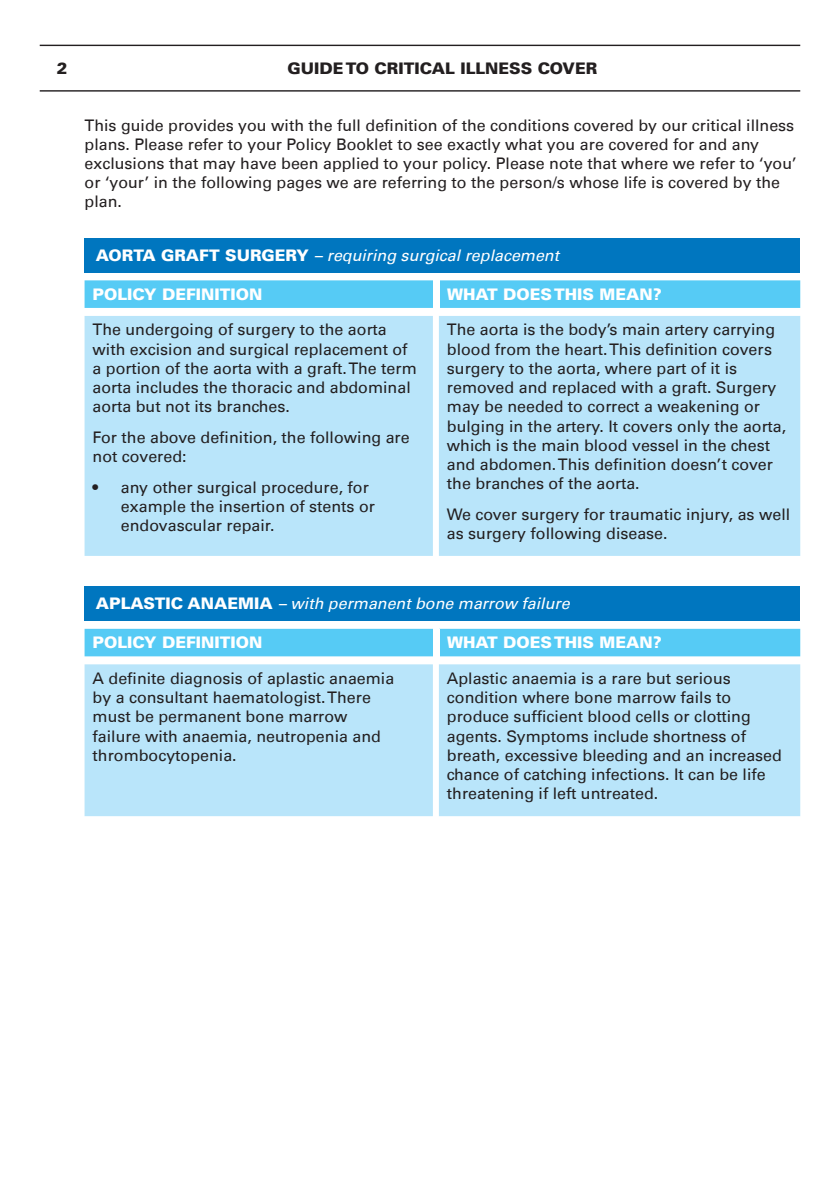
<style>
.page{position:relative;width:840px;height:1191px;background:#fff}
.page>*{position:absolute;margin:0;border:0;box-sizing:border-box;transform-origin:0 0}
.Body_Text{font:16px/19.2px "Univers LT";color:#231f20}
.Body_Text-2{font:italic 16px "Univers LT";color:#fff}
.Body_Text-3{font:900 16px "Univers LT";color:#fff}
.t1{font:900 16px "Univers LT";color:#231f20}
.s1{font-weight:900;font-style:normal}
</style>
<div class="page">
<hr style="left:40px;top:45px;width:759px;height:1px;background:#231f20">
<hr style="left:40px;top:90px;width:759px;height:2px;background:#231f20">
<div style="left:84px;top:238px;width:715px;height:34px;background:#0076bf"></div>
<svg style="left:84px;top:280px;width:715px;height:28px;background:#59cbf5"></svg>
<div style="left:433px;top:280px;width:6px;height:28px;background:#fff"></div>
<div style="left:84px;top:316px;width:715px;height:240px;background:#b9e5fa"></div>
<div style="left:84px;top:586px;width:715px;height:35px;background:#0076bf"></div>
<div style="left:84px;top:629px;width:715px;height:27px;background:#56cbf5"></div>
<div style="left:433px;top:629px;width:6px;height:27px;background:#fff"></div>
<div style="left:84px;top:664px;width:715px;height:152px;background:#b9e5fa"></div>
<p class="t1" style="left:57px;top:58px;width:12px">2</p>
<p class="t1" style="left:287px;top:58px;width:311px">GUIDE TO CRITICAL ILLNESS COVER</p>
<p class="Body_Text" style="left:84px;top:115px;width:713px">This guide provides you with the full definition of the conditions covered by our critical illness plans. Please refer to your Policy Booklet to see exactly what you are covered for and any exclusions that may have been applied to your policy. Please note that where we refer to ‘you’ or ‘your’ in the following pages we are referring to the person/s whose life is covered by the plan.</p>
<p class="Body_Text-2" style="left:96px;top:246px;width:464px"><span class="s1">AORTA GRAFT SURGERY</span> – requiring surgical replacement</p>
<p class="Body_Text-3" style="left:92px;top:284px;width:171px">POLICY DEFINITION</p>
<p class="Body_Text-3" style="left:447px;top:284px;width:216px">WHAT DOES THIS MEAN?</p>
<p class="Body_Text" style="left:92px;top:320px;width:325px">The undergoing of surgery to the aorta with excision and surgical replacement of a portion of the aorta with a graft. The term aorta includes the thoracic and abdominal aorta but not its branches.</p>
<p class="Body_Text" style="left:92px;top:428px;width:318px">For the above definition, the following are not covered:</p>
<p class="Body_Text" style="left:121px;top:477px;width:255px;text-indent:-28px">• any other surgical procedure, for example the insertion of stents or endovascular repair.</p>
<p class="Body_Text" style="left:446px;top:320px;width:340px">The aorta is the body’s main artery carrying blood from the heart. This definition covers surgery to the aorta, where part of it is removed and replaced with a graft. Surgery may be needed to correct a weakening or bulging in the artery. It covers only the aorta, which is the main blood vessel in the chest and abdomen. This definition doesn’t cover the branches of the aorta.</p>
<p class="Body_Text" style="left:446px;top:504px;width:344px">We cover surgery for traumatic injury, as well as surgery following disease.</p>
<p class="Body_Text-2" style="left:96px;top:594px;width:475px"><span class="s1">APLASTIC ANAEMIA</span> – with permanent bone marrow failure</p>
<p class="Body_Text-3" style="left:92px;top:632px;width:171px">POLICY DEFINITION</p>
<p class="Body_Text-3" style="left:447px;top:632px;width:216px">WHAT DOES THIS MEAN?</p>
<p class="Body_Text" style="left:92px;top:668px;width:303px">A definite diagnosis of aplastic anaemia by a consultant haematologist. There must be permanent bone marrow failure with anaemia, neutropenia and thrombocytopenia.</p>
<p class="Body_Text" style="left:446px;top:668px;width:336px">Aplastic anaemia is a rare but serious condition where bone marrow fails to produce sufficient blood cells or clotting agents. Symptoms include shortness of breath, excessive bleeding and an increased chance of catching infections. It can be life threatening if left untreated.</p>
</div>
